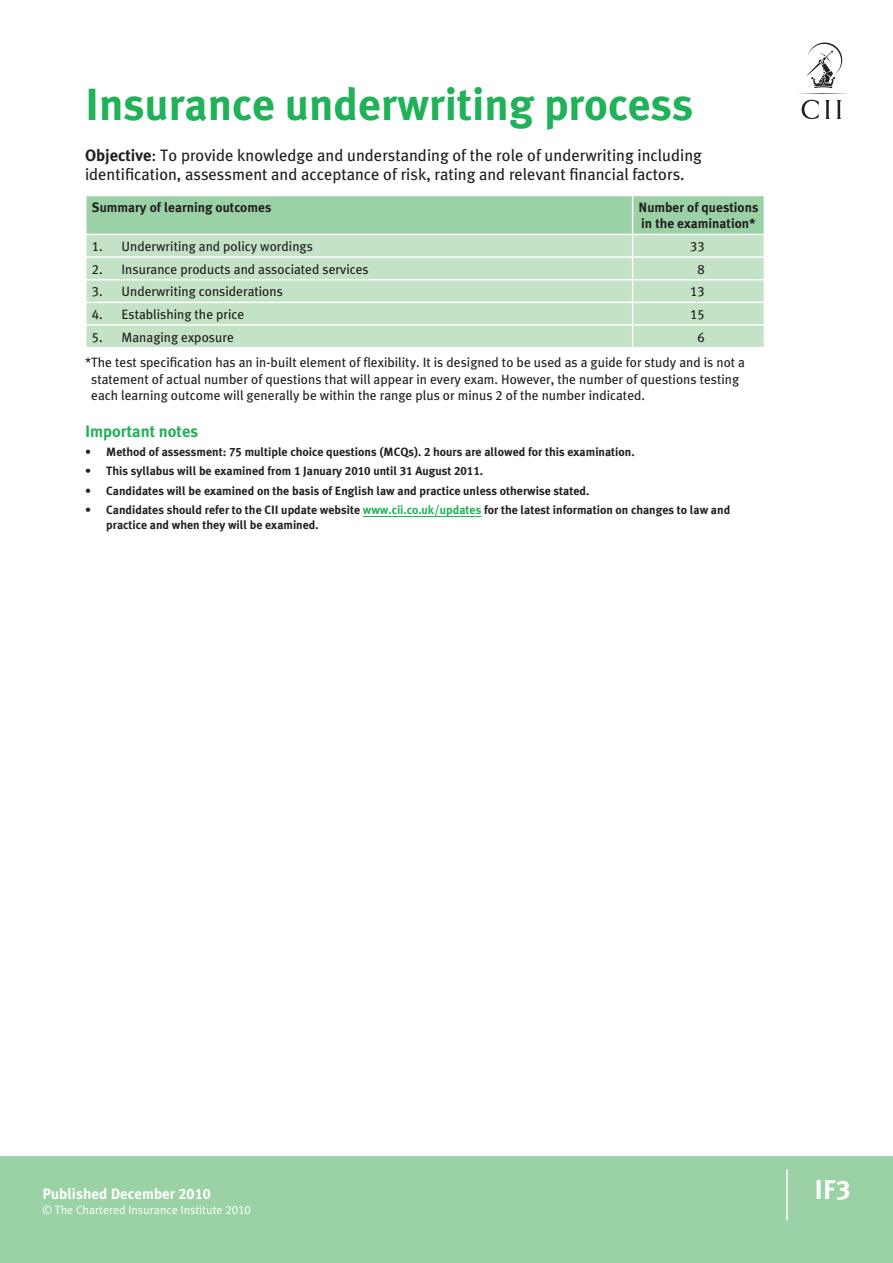
<style>
.page{position:relative;width:893px;height:1263px;background:#fff}
.page>*{position:absolute;margin:0;border:0;box-sizing:border-box;transform-origin:0 0}
.t1{font:700 45px "Cii Meta Plus";color:#21b259}
.t2{font:700 27px "Cii Meta Plus";color:#fff}
.t3{font:16.5px/19.5px "Cii Meta Plus";color:#231f20}
.t4{font:700 16.5px "Cii Meta Plus";color:#21b259}
.t5{font:700 15px "Cii Meta Plus";color:#fff}
.t6{font:13.5px/25.8px "Cii Meta Plus";color:#231f20}
.t7{font:700 13.5px/16.5px "Cii Meta Plus";color:#231f20}
.t8{font:700 12px/15px "Cii Meta Plus";color:#231f20}
.t9{font:12px "Cii Meta Plus Normal";color:#fff}
.s1{font-weight:700}
.s2{color:#21b259}
</style>
<div class="page">
<div style="left:0;top:1157px;width:893px;height:106px;background:#9bd2a5"></div>
<svg style="left:802px;top:100px;width:17px;height:19px"></svg>
<svg style="left:825px;top:100px;width:5px;height:19px"></svg>
<svg style="left:836px;top:100px;width:5px;height:19px"></svg>
<svg style="left:798px;top:43px;width:51px;height:51px"></svg>
<hr style="left:786px;top:1169px;width:2px;height:51px;background:#fff">
<hr style="left:363px;top:516px;width:118px;height:1px;background:#21b259">
<svg style="left:86px;top:196px;width:678px;height:151px;background:#bbdfc0"></svg>
<hr style="left:85px;top:196px;width:2px;height:38px;background:#fff">
<hr style="left:85px;top:234px;width:548px;height:1px;background:#fff">
<hr style="left:633px;top:234px;width:132px;height:1px;background:#fff">
<h1 class="t1" style="left:85px;top:78px;width:610px">Insurance underwriting process</h1>
<p class="t3" style="left:85px;top:145px;width:618px"><span class="s1">Objective</span>: To provide knowledge and understanding of the role of underwriting including identification, assessment and acceptance of risk, rating and relevant financial factors.</p>
<p class="t7" style="left:92px;top:199px;width:181px">Summary of learning outcomes</p>
<p class="t7" style="left:639px;top:199px;width:121px">Number of questions in the examination*</p>
<p class="t6" style="left:92px;top:233px;width:223px">1. Underwriting and policy wordings</p>
<p class="t6" style="left:690px;top:233px;width:16px">33</p>
<p class="t6" style="left:92px;top:256px;width:278px">2. Insurance products and associated services</p>
<p class="t6" style="left:697px;top:256px;width:9px">8</p>
<p class="t6" style="left:92px;top:279px;width:193px">3. Underwriting considerations</p>
<p class="t6" style="left:690px;top:279px;width:16px">13</p>
<p class="t6" style="left:92px;top:301px;width:154px">4. Establishing the price</p>
<p class="t6" style="left:690px;top:301px;width:16px">15</p>
<p class="t6" style="left:92px;top:324px;width:144px">5. Managing exposure</p>
<p class="t6" style="left:85px;top:324px;width:662px;text-indent:612px">6<br>*The test specification has an in-built element of flexibility. It is designed to be used as a guide for study and is not a</p>
<p class="t6" style="left:91px;top:371px;width:650px;line-height:16.5px">statement of actual number of questions that will appear in every exam. However, the number of questions testing each learning outcome will generally be within the range plus or minus 2 of the number indicated.</p>
<p class="t4" style="left:85px;top:422px;width:115px">Important notes</p>
<p class="t8" style="left:85px;top:444px;width:551px">• Method of assessment: 75 multiple choice questions (MCQs). 2 hours are allowed for this examination.</p>
<p class="t8" style="left:85px;top:464px;width:399px">• This syllabus will be examined from 1 January 2010 until 31 August 2011.</p>
<p class="t8" style="left:85px;top:483px;width:506px">• Candidates will be examined on the basis of English law and practice unless otherwise stated.</p>
<p class="t8" style="left:106px;top:502px;width:625px;text-indent:-21px">• Candidates should refer to the CII update website <span class="s2">www.cii.co.uk/updates</span> for the latest information on changes to law and practice and when they will be examined.</p>
<p class="t5" style="left:43px;top:1185px;width:170px">Published December 2010</p>
<p class="t9" style="left:43px;top:1202px;width:210px">© The Chartered Insurance Institute 2010</p>
<h2 class="t2" style="left:815px;top:1174px;width:37px">IF3</h2>
</div>
